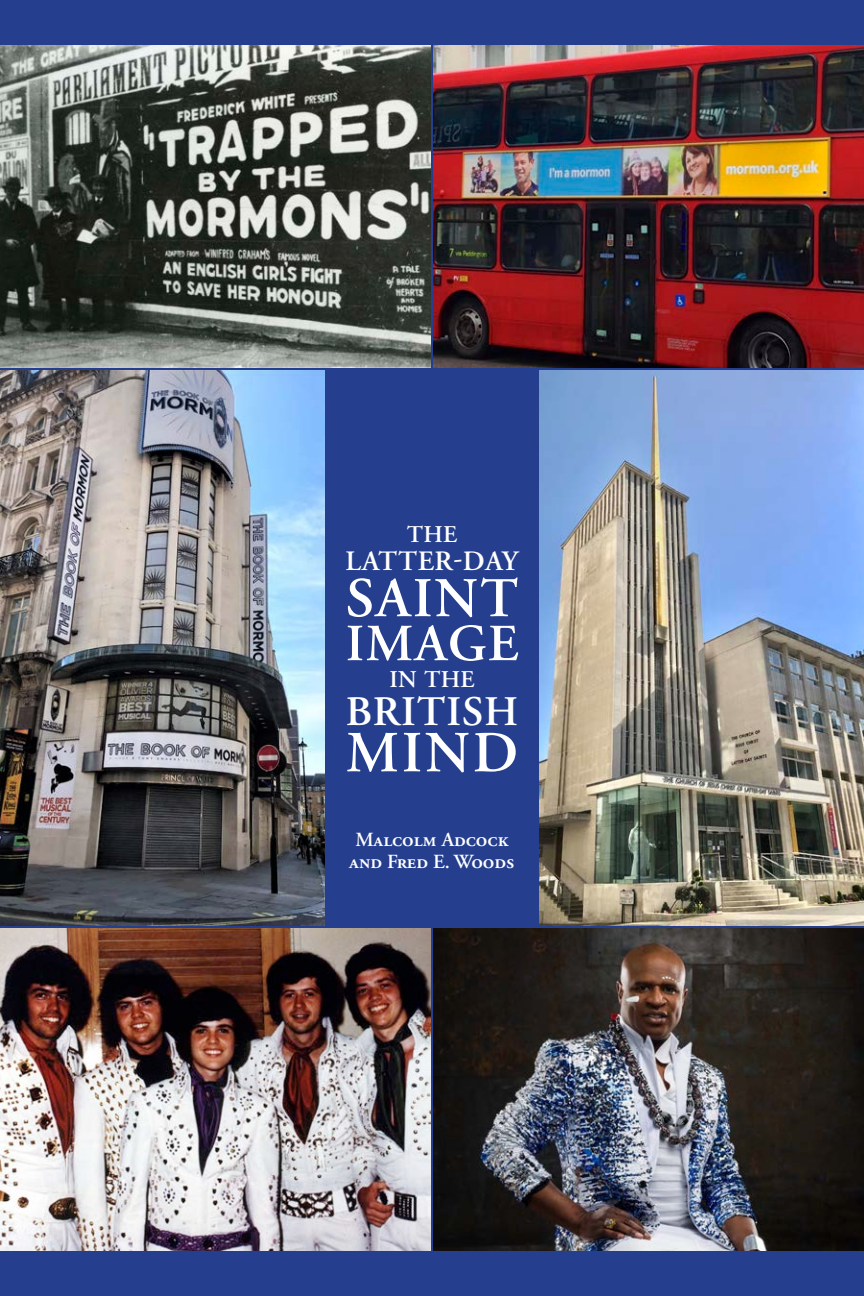
<style>
.page{position:relative;width:864px;height:1296px;background:#fff}
.page>*{position:absolute;margin:0;border:0;box-sizing:border-box;transform-origin:0 0}
.t1{font:600 58px "Adobe Garamond Pro";color:#fff}
.t2{font:600 56px "Adobe Garamond Pro";letter-spacing:.1em;color:#fff}
.t3{font:600 52px "Adobe Garamond Pro";color:#fff}
.t4{font:600 42px "Adobe Garamond Pro";letter-spacing:.02em;color:#fff}
.t5{font:600 28px "Adobe Garamond Pro";letter-spacing:.085em;color:#fff}
.t6{font:600 24px "Adobe Garamond Pro";letter-spacing:.015em;color:#fff}
.t7{font:600 20px/22px "Adobe Garamond Pro";color:#fff;text-align:center}
</style>
<div class="page">
<img style="left:0;top:45px;width:864px;height:323px">
<img style="left:0;top:370px;width:325px;height:556px">
<img style="left:539px;top:370px;width:325px;height:556px">
<img style="left:0;top:928px;width:431px;height:323px">
<img style="left:433px;top:928px;width:431px;height:323px">
<div style="left:325px;top:369px;width:214px;height:558px;background:#253f8e"></div>
<div style="left:0;top:0;width:864px;height:45px;background:#253f8e"></div>
<div style="left:0;top:1251px;width:864px;height:45px;background:#253f8e"></div>
<hr style="left:0;top:926px;width:864px;height:2px;background:#253f8e">
<hr style="left:0;top:368px;width:864px;height:2px;background:#253f8e">
<hr style="left:431px;top:928px;width:2px;height:323px;background:#253f8e">
<hr style="left:431px;top:45px;width:2px;height:323px;background:#253f8e">
<p class="t6" style="left:407px;top:521px;width:49px">THE</p>
<h3 class="t5" style="left:346px;top:545px;width:174px">LATT ER-DAY</h3>
<h2 class="t2" style="left:346px;top:566px;width:172px">SAINT</h2>
<h3 class="t3" style="left:346px;top:614px;width:168px">IMAGE</h3>
<p class="t6" style="left:389px;top:665px;width:84px">IN THE</p>
<h3 class="t4" style="left:346px;top:688px;width:174px">BRITISH</h3>
<h1 class="t1" style="left:346px;top:719px;width:174px">MIND</h1>
<p class="t7" style="left:349px;top:829px;width:167px">MALCOLM ADCOCK<br>AND FRED E. WOODS</p>
</div>
